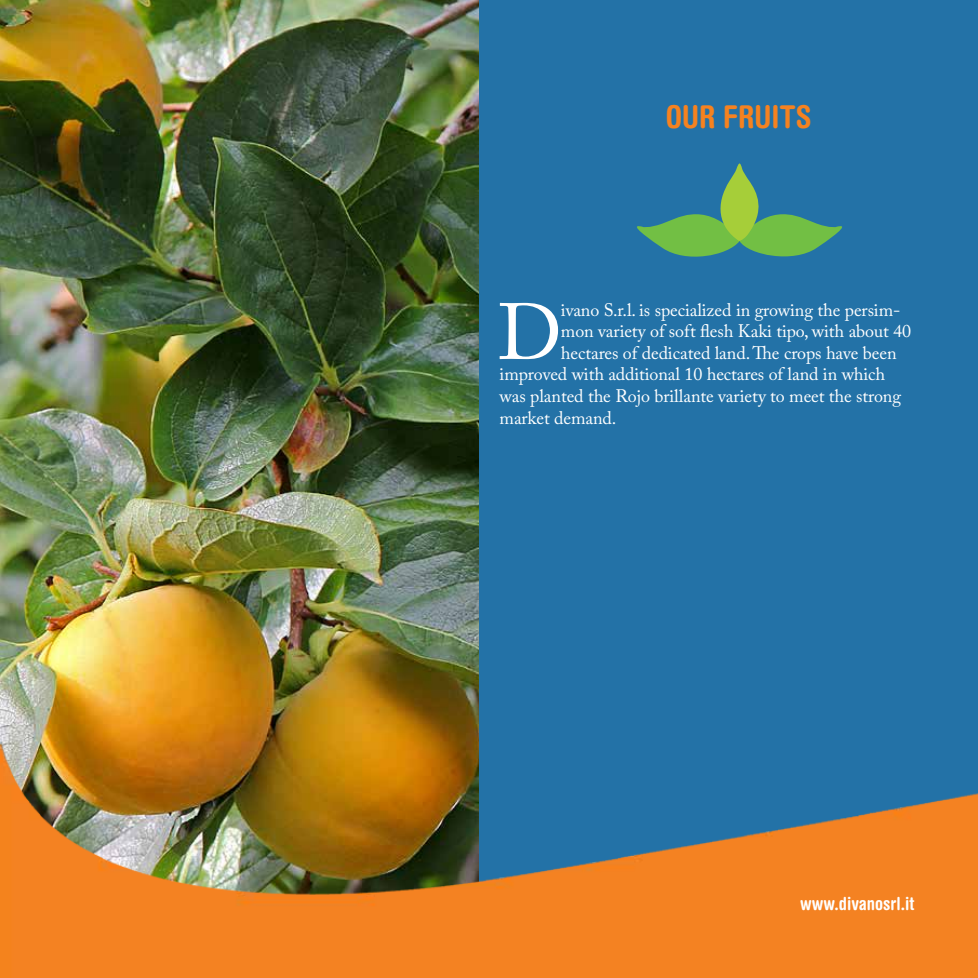
<style>
.page{position:relative;width:978px;height:978px;background:#2372a7}
.page>*{position:absolute;margin:0;border:0;box-sizing:border-box;transform-origin:0 0}
.t1{font:78.75px "Adobe Caslon Pro";color:#fff}
.t2{font:700 condensed 31.5px "Helvetica Rounded LT Std";color:#f58220}
.t3{font:18px "Adobe Caslon Pro";letter-spacing:-.005em;color:#fff}
.t4{font:700 condensed 18px "Helvetica Rounded LT Std";color:#fff}
</style>
<div class="page">
<img style="left:1px;top:0;width:477px;height:733px">
<svg style="left:637px;top:163px;width:205px;height:94px"></svg>
<img style="left:1px;top:733px;width:977px;height:245px">
<h2 class="t2" style="left:666px;top:97px;width:147px">OUR FRUITS</h2>
<h1 class="t1" style="left:497px;top:286px;width:66px">D</h1>
<p class="t3" style="left:561px;top:299px;width:341px">ivano S.r.l. is specialized in growing the persim-</p>
<p class="t3" style="left:561px;top:321px;width:352px">mon variety of soft flesh Kaki tipo, with about 40</p>
<p class="t3" style="left:561px;top:342px;width:337px">hectares of dedicated land. The crops have been</p>
<p class="t3" style="left:500px;top:364px;width:387px">improved with additional 10 hectares of land in which</p>
<p class="t3" style="left:500px;top:385px;width:403px">was planted the Rojo brillante variety to meet the strong</p>
<p class="t3" style="left:500px;top:407px;width:118px">market demand.</p>
<p class="t4" style="left:800px;top:893px;width:116px">www.divanosrl.it</p>
</div>
